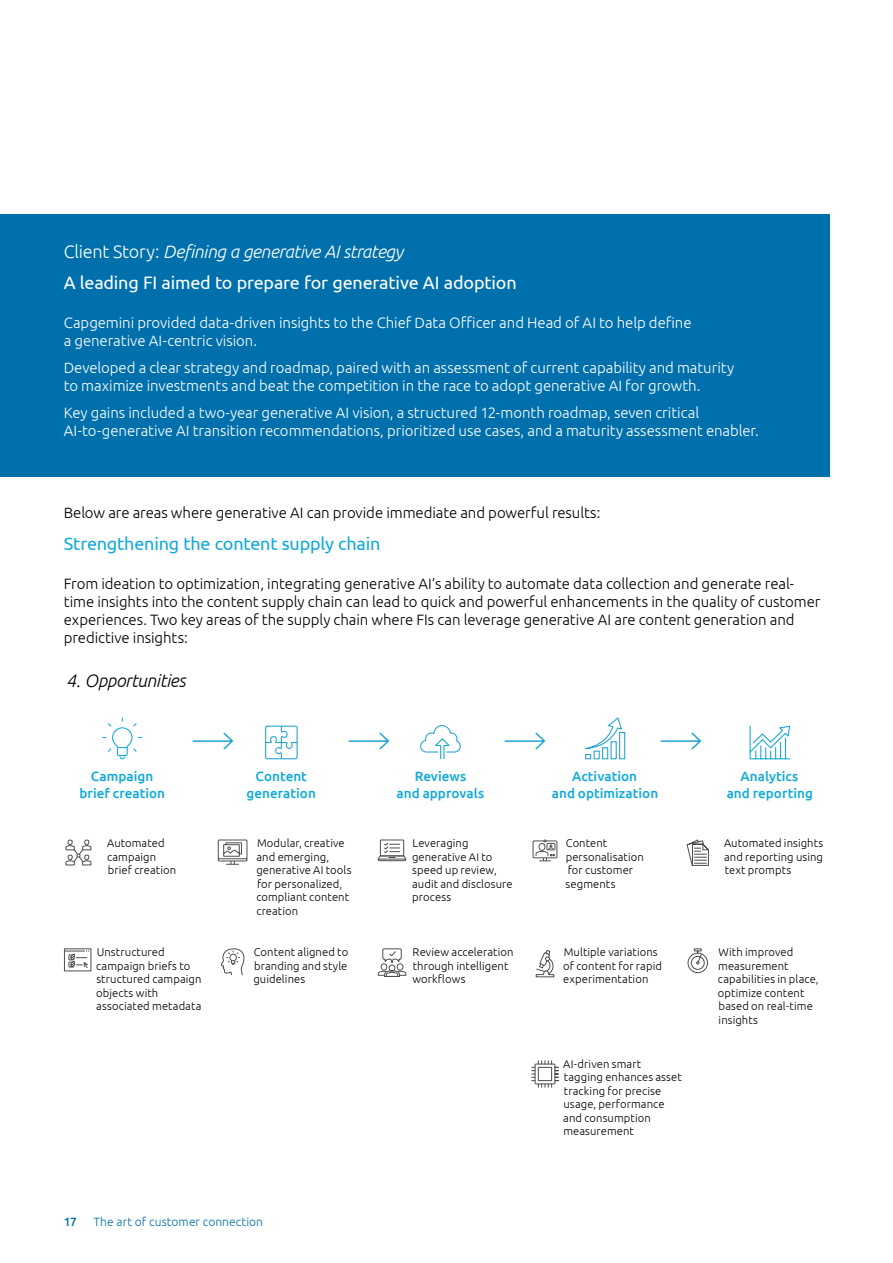
<style>
.page{position:relative;width:893px;height:1263px;background:#fff}
.page>*{position:absolute;margin:0;border:0;box-sizing:border-box;transform-origin:0 0}
.head_1{font:18px "Ubuntu";letter-spacing:-.01em;color:#fff}
.text{font:italic 300 18px "Ubuntu";letter-spacing:-.02em;color:#fff}
.head_1-2{font:18px "Ubuntu";letter-spacing:-.01em;color:#12aada}
.figure-title{font:italic 300 18px "Ubuntu";letter-spacing:-.02em;color:#000}
.text-2{font:300 15px/18px "Ubuntu";letter-spacing:-.005em;color:#fff}
.text-3{font:300 15px/18px "Ubuntu";letter-spacing:-.005em;color:#000}
.chart-text{font:500 13.5px/16.2px "Ubuntu";color:#12aada;text-align:center}
.t1{font:300 12px "Ubuntu";letter-spacing:.005em;color:#0070ac}
.t2{font:500 12px "Ubuntu";color:#0070ac}
.chart-text-2{font:300 11.25px/13.5px "Ubuntu";letter-spacing:.005em;color:#000}
.s1{font-style:normal}
</style>
<div class="page">
<div style="left:0;top:214px;width:830px;height:263px;background:#0070ac"></div>
<svg style="left:102px;top:717px;width:41px;height:43px"></svg>
<svg style="left:265px;top:725px;width:33px;height:35px"></svg>
<svg style="left:585px;top:717px;width:41px;height:43px"></svg>
<svg style="left:749px;top:725px;width:42px;height:35px"></svg>
<svg style="left:420px;top:725px;width:41px;height:35px"></svg>
<svg style="left:64px;top:951px;width:25px;height:17px"></svg>
<svg style="left:221px;top:948px;width:24px;height:27px"></svg>
<svg style="left:378px;top:948px;width:28px;height:29px"></svg>
<svg style="left:536px;top:950px;width:18px;height:27px"></svg>
<svg style="left:532px;top:1061px;width:26px;height:26px"></svg>
<svg style="left:687px;top:948px;width:21px;height:25px"></svg>
<svg style="left:65px;top:839px;width:27px;height:26px"></svg>
<svg style="left:218px;top:839px;width:30px;height:26px"></svg>
<svg style="left:378px;top:839px;width:28px;height:22px"></svg>
<div style="left:533px;top:841px;width:24px;height:17px;border:1px solid #4f4e4e"></div>
<svg style="left:535px;top:840px;width:20px;height:21px"></svg>
<svg style="left:686px;top:839px;width:23px;height:27px"></svg>
<svg style="left:192px;top:732px;width:42px;height:18px"></svg>
<svg style="left:348px;top:732px;width:42px;height:18px"></svg>
<svg style="left:504px;top:732px;width:42px;height:18px"></svg>
<svg style="left:660px;top:732px;width:42px;height:18px"></svg>
<p class="text" style="left:64px;top:240px;width:341px"><span class="s1">Client Story:</span> Defining a generative AI strategy</p>
<p class="head_1" style="left:64px;top:272px;width:454px">A leading FI aimed to prepare for generative AI adoption</p>
<p class="text-2" style="left:64px;top:314px;width:629px">Capgemini provided data-driven insights to the Chief Data Officer and Head of AI to help define a generative AI-centric vision.</p>
<p class="text-2" style="left:64px;top:359px;width:672px">Developed a clear strategy and roadmap, paired with an assessment of current capability and maturity to maximize investments and beat the competition in the race to adopt generative AI for growth.</p>
<p class="text-2" style="left:64px;top:404px;width:697px">Key gains included a two-year generative AI vision, a structured 12-month roadmap, seven critical<br>AI-to-generative AI transition recommendations, prioritized use cases, and a maturity assessment enabler.</p>
<p class="text-3" style="left:64px;top:504px;width:538px">Below are areas where generative AI can provide immediate and powerful results:</p>
<p class="head_1-2" style="left:64px;top:532px;width:318px">Strengthening the content supply chain</p>
<p class="text-3" style="left:64px;top:574px;width:758px">From ideation to optimization, integrating generative AI’s ability to automate data collection and generate real&shy;time insights into the content supply chain can lead to quick and powerful enhancements in the quality of customer experiences. Two key areas of the supply chain where FIs can leverage generative AI are content generation and predictive insights:</p>
<p class="figure-title" style="left:66px;top:670px;width:121px">4. Opportunities</p>
<p class="chart-text" style="left:80px;top:768px;width:87px">Campaign brief creation</p>
<p class="chart-text" style="left:247px;top:768px;width:71px">Content generation</p>
<p class="chart-text" style="left:552px;top:768px;width:108px">Activation<br>and optimization</p>
<p class="chart-text" style="left:727px;top:768px;width:88px">Analytics<br>and reporting</p>
<p class="chart-text" style="left:397px;top:768px;width:89px">Reviews<br>and approvals</p>
<p class="chart-text-2" style="left:107px;top:836px;width:71px">Automated campaign brief creation</p>
<p class="chart-text-2" style="left:96px;top:945px;width:107px">Unstructured campaign briefs to structured campaign objects with associated metadata</p>
<p class="chart-text-2" style="left:256px;top:836px;width:97px">Modular, creative and emerging, generative AI tools for personalized, compliant content creation</p>
<p class="chart-text-2" style="left:253px;top:945px;width:96px;text-align:justify">Content aligned to branding and style guidelines</p>
<p class="t2" style="left:64px;top:1214px;width:15px">17</p>
<p class="t1" style="left:94px;top:1214px;width:171px">The art of customer connection</p>
<p class="chart-text-2" style="left:412px;top:836px;width:102px">Leveraging generative AI to speed up review, audit and disclosure process</p>
<p class="chart-text-2" style="left:566px;top:836px;width:80px">Content personalisation for customer segments</p>
<p class="chart-text-2" style="left:412px;top:945px;width:103px">Review acceleration through intelligent workflows</p>
<p class="chart-text-2" style="left:563px;top:945px;width:100px">Multiple variations of content for rapid experimentation</p>
<p class="chart-text-2" style="left:563px;top:1057px;width:120px">AI-driven smart tagging enhances asset tracking for precise usage, performance and consumption measurement</p>
<p class="chart-text-2" style="left:724px;top:836px;width:101px;text-align:justify">Automated insights and reporting using text prompts</p>
<p class="chart-text-2" style="left:718px;top:945px;width:102px">With improved measurement capabilities in place, optimize content based on real-time insights</p>
</div>
